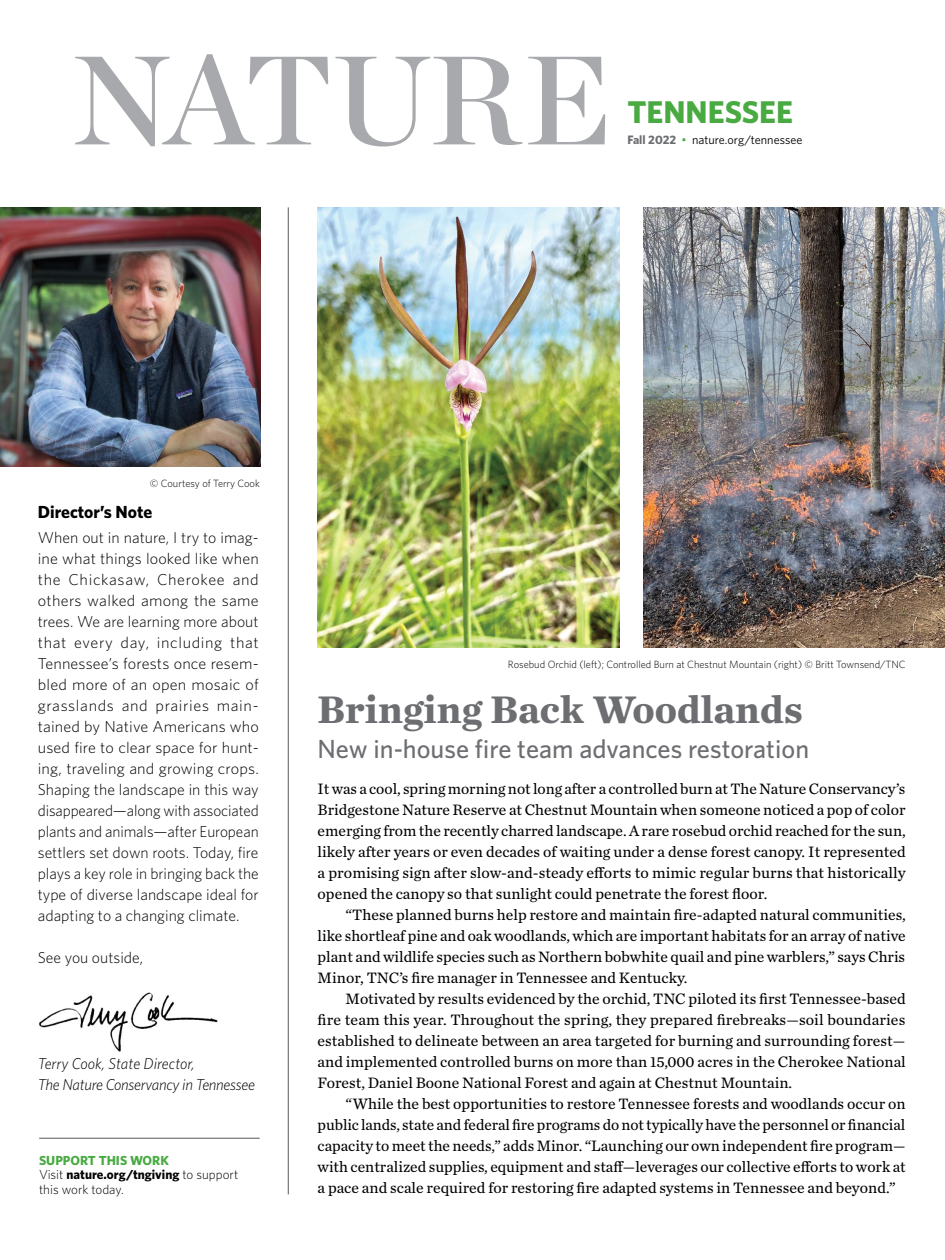
<style>
.page{position:relative;width:945px;height:1260px;background:#fff}
.page>*{position:absolute;margin:0;border:0;box-sizing:border-box;transform-origin:0 0}
.t1{font:700 40.25px "Chronicle Text G2";color:#6d6e71}
.t2{font:700 31.5px "Whitney";color:#49aa42}
.t3{font:500 26.25px "Whitney";color:#6d6e71}
.t4{font:700 17.5px "Whitney";color:#000}
.t5{font:15.75px/21px "Chronicle Text G2";color:#000;text-align:justify}
.t6{font:300 15.75px/21px "Whitney";color:#000;text-align:justify}
.t7{font:italic 300 15.75px/21px "Whitney";letter-spacing:-.02em;color:#000}
.t8{font:300 13.12px/14.9px "Whitney";color:#000}
.t9{font:12.25px "Whitney";color:#000}
.t10{font:300 10.5px "Whitney";color:#000}
.s1{font-weight:700;color:#6d6e71}
.s2{color:#49aa42}
.s3{font-weight:700;color:#49aa42}
.s4{font-weight:700}
</style>
<div class="page">
<img style="left:39px;top:992px;width:179px;height:60px">
<svg style="left:75px;top:54px;width:530px;height:93px"></svg>
<img style="left:318px;top:207px;width:301px;height:440px">
<img style="left:643px;top:207px;width:302px;height:440px">
<hr style="left:288px;top:207px;width:1px;height:987px;background:#58595b">
<img style="left:0;top:207px;width:261px;height:259px">
<hr style="left:39px;top:1138px;width:221px;height:1px;background:#58595b">
<h2 class="t2" style="left:627px;top:91px;width:167px">TENNESSEE</h2>
<p class="t9" style="left:627px;top:132px;width:177px"><span class="s1">Fall 2022</span> <span class="s2">•</span> nature.org/tennessee</p>
<p class="t10" style="left:150px;top:476px;width:111px">© Courtesy of Terry Cook</p>
<p class="t4" style="left:38px;top:500px;width:116px">Director’s Note</p>
<p class="t6" style="left:38px;top:527px;width:223px">When out in nature, I try to imag&shy;ine what things looked like when the Chickasaw, Cherokee and others walked among the same trees. We are learning more about that every day, including that Tennessee’s forests once resem&shy;bled more of an open mosaic of grasslands and prairies main&shy;tained by Native Americans who used fire to clear space for hunt&shy;ing, traveling and growing crops.<br>Shaping the landscape in this way disappeared—along with associated plants and animals—after European settlers set down roots. Today, fire plays a key role in bringing back the type of diverse landscape ideal for adapting to a changing climate.</p>
<p class="t6" style="left:38px;top:947px;width:107px">See you outside,</p>
<p class="t7" style="left:38px;top:1053px;width:219px">Terry Cook, State Director,<br>The Nature Conservancy in Tennessee</p>
<p class="t8" style="left:39px;top:1152px;width:201px"><span class="s3">SUPPORT THIS WORK<br></span>Visit <span class="s4">nature.org/tngiving</span> to support this work today.</p>
<p class="t10" style="left:508px;top:658px;width:399px">Rosebud Orchid (left); Controlled Burn at Chestnut Mountain (right) © Britt Townsend/TNC</p>
<h1 class="t1" style="left:318px;top:677px;width:487px">Bringing Back Woodlands</h1>
<h3 class="t3" style="left:318px;top:731px;width:493px">New in-house fire team advances restoration</h3>
<p class="t5" style="left:318px;top:778px;width:590px">It was a cool, spring morning not long after a controlled burn at The Nature Conservancy’s Bridgestone Nature Reserve at Chestnut Mountain when someone noticed a pop of color emerging from the recently charred landscape. A rare rosebud orchid reached for the sun, likely after years or even decades of waiting under a dense forest canopy. It represented a promising sign after slow-and-steady efforts to mimic regular burns that historically opened the canopy so that sunlight could penetrate the forest floor.</p>
<p class="t5" style="left:318px;top:903px;width:590px;text-indent:28px">“These planned burns help restore and maintain fire-adapted natural communities, like shortleaf pine and oak woodlands, which are important habitats for an array of native plant and wildlife species such as Northern bobwhite quail and pine warblers,” says Chris Minor, TNC’s fire manager in Tennessee and Kentucky.</p>
<p class="t5" style="left:318px;top:987px;width:590px;text-indent:28px">Motivated by results evidenced by the orchid, TNC piloted its first Tennessee-based fire team this year. Throughout the spring, they prepared firebreaks—soil boundaries established to delineate between an area targeted for burning and surrounding forest— and implemented controlled burns on more than 15,000 acres in the Cherokee National Forest, Daniel Boone National Forest and again at Chestnut Mountain.</p>
<p class="t5" style="left:318px;top:1092px;width:590px;text-indent:28px">“While the best opportunities to restore Tennessee forests and woodlands occur on public lands, state and federal fire programs do not typically have the personnel or financial capacity to meet the needs,” adds Minor. “Launching our own independent fire program— with centralized supplies, equipment and staff—leverages our collective efforts to work at a pace and scale required for restoring fire adapted systems in Tennessee and beyond.”</p>
</div>
